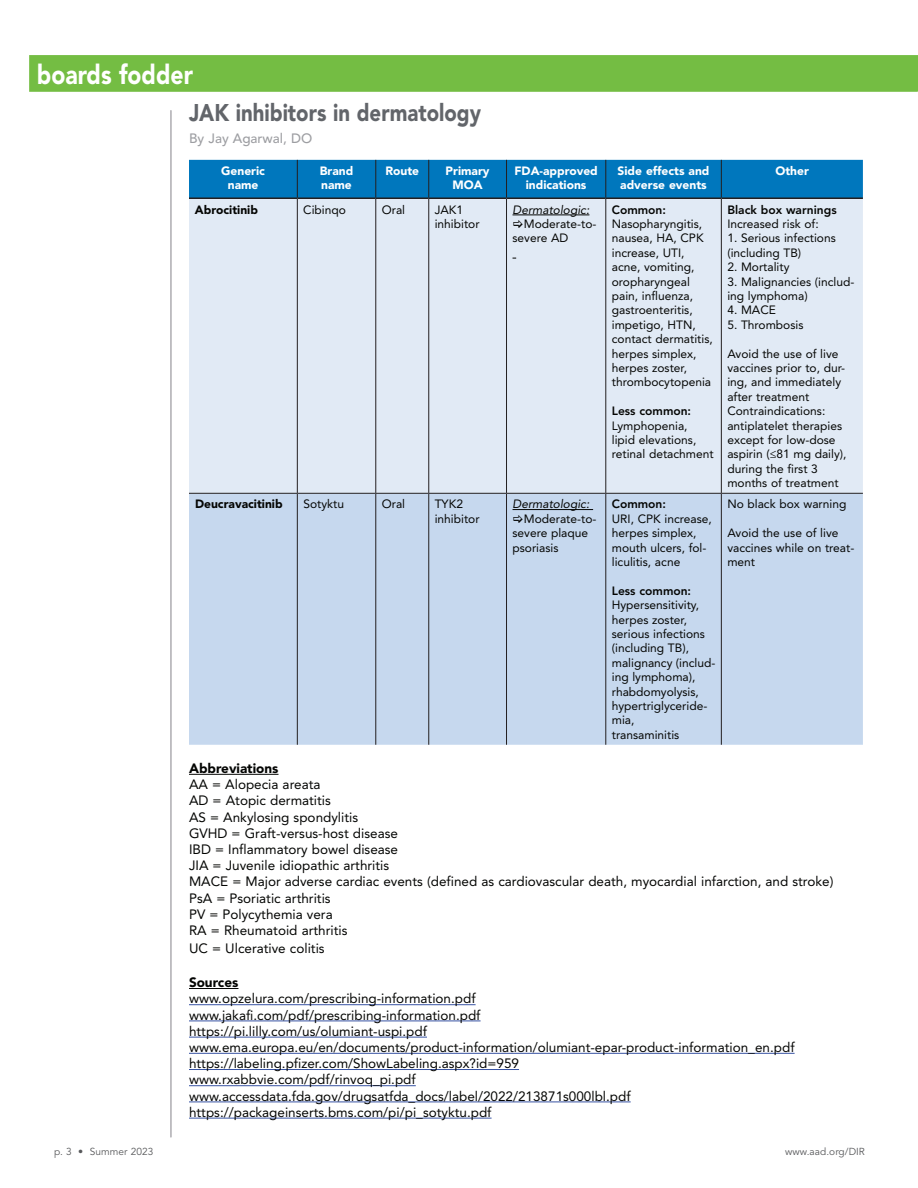
<style>
.page{position:relative;width:918px;height:1188px;background:#fff}
.page>*{position:absolute;margin:0;border:0;box-sizing:border-box;transform-origin:0 0}
.t1{font:900 27px "Avenir LT Std";color:#fff;scale:.85 1}
.t2{font:900 24px "Avenir LT Std";color:#62656a;scale:.85 1}
.t3{font:13.5px/16.2px "Avenir LT Std";color:#040503}
.t4{font:900 13.5px "Avenir LT Std";color:#040503}
.t5{font:500 13.5px "Avenir LT Std";color:#9d9ea2}
.t6{font:12px/14.4px "Avenir LT Std";color:#040503}
.t7{font:900 12px/14.4px "Avenir LT Std";color:#fff;text-align:center}
.t8{font:800 12px "Avenir LT Std";color:#040503}
.t9{font:900 12px "Avenir LT Std";color:#040503}
.t10{font:italic 12px "Avenir LT Std";color:#040503}
.t11{font:10.2px "Avenir LT Std";letter-spacing:.005em;color:#57585a}
</style>
<div class="page">
<hr style="left:170px;top:110px;width:2px;height:1027px;background:#bcbbbf">
<div style="left:29px;top:55px;width:889px;height:37px;background:#74bd43"></div>
<hr style="left:189px;top:774px;width:90px;height:1px;background:#040503">
<hr style="left:189px;top:988px;width:49px;height:1px;background:#040503">
<hr style="left:189px;top:1004px;width:287px;height:1px;background:#3853a3">
<hr style="left:189px;top:1021px;width:292px;height:1px;background:#3853a3">
<hr style="left:189px;top:1037px;width:238px;height:1px;background:#3853a3">
<hr style="left:189px;top:1053px;width:606px;height:1px;background:#3853a3">
<hr style="left:189px;top:1069px;width:330px;height:1px;background:#3853a3">
<hr style="left:189px;top:1085px;width:227px;height:1px;background:#3853a3">
<hr style="left:189px;top:1102px;width:442px;height:1px;background:#3853a3">
<hr style="left:189px;top:1118px;width:303px;height:1px;background:#3853a3">
<div style="left:189px;top:160px;width:674px;height:37px;background:#0077bd"></div>
<div style="left:189px;top:199px;width:674px;height:294px;background:#e1eaf5"></div>
<div style="left:189px;top:494px;width:674px;height:251px;background:#c6d8ee"></div>
<hr style="left:297px;top:160px;width:1px;height:37px;background:#231f20">
<hr style="left:375px;top:160px;width:1px;height:37px;background:#231f20">
<hr style="left:428px;top:160px;width:1px;height:37px;background:#231f20">
<hr style="left:506px;top:160px;width:1px;height:37px;background:#231f20">
<hr style="left:605px;top:160px;width:1px;height:37px;background:#231f20">
<hr style="left:721px;top:160px;width:1px;height:37px;background:#231f20">
<hr style="left:297px;top:199px;width:1px;height:294px;background:#231f20">
<hr style="left:375px;top:199px;width:1px;height:294px;background:#231f20">
<hr style="left:428px;top:199px;width:1px;height:294px;background:#231f20">
<hr style="left:506px;top:199px;width:1px;height:294px;background:#231f20">
<hr style="left:605px;top:199px;width:1px;height:294px;background:#231f20">
<hr style="left:721px;top:199px;width:1px;height:294px;background:#231f20">
<hr style="left:189px;top:493px;width:108px;height:1px;background:#231f20">
<hr style="left:297px;top:493px;width:79px;height:1px;background:#231f20">
<hr style="left:297px;top:494px;width:1px;height:251px;background:#231f20">
<hr style="left:376px;top:493px;width:53px;height:1px;background:#231f20">
<hr style="left:375px;top:494px;width:1px;height:251px;background:#231f20">
<hr style="left:429px;top:493px;width:78px;height:1px;background:#231f20">
<hr style="left:428px;top:494px;width:1px;height:251px;background:#231f20">
<hr style="left:507px;top:493px;width:99px;height:1px;background:#231f20">
<hr style="left:506px;top:494px;width:1px;height:251px;background:#231f20">
<hr style="left:606px;top:493px;width:115px;height:1px;background:#231f20">
<hr style="left:605px;top:494px;width:1px;height:251px;background:#231f20">
<hr style="left:721px;top:493px;width:142px;height:1px;background:#231f20">
<hr style="left:721px;top:494px;width:1px;height:251px;background:#231f20">
<hr style="left:189px;top:197px;width:108px;height:2px;background:#231f20">
<hr style="left:297px;top:197px;width:79px;height:2px;background:#231f20">
<hr style="left:376px;top:197px;width:53px;height:2px;background:#231f20">
<hr style="left:429px;top:197px;width:78px;height:2px;background:#231f20">
<hr style="left:507px;top:197px;width:99px;height:2px;background:#231f20">
<hr style="left:606px;top:197px;width:115px;height:2px;background:#231f20">
<hr style="left:721px;top:197px;width:142px;height:2px;background:#231f20">
<hr style="left:513px;top:215px;width:76px;height:1px;background:#040503">
<hr style="left:513px;top:509px;width:80px;height:1px;background:#040503">
<svg style="left:514px;top:220px;width:9px;height:8px"></svg>
<svg style="left:514px;top:515px;width:9px;height:8px"></svg>
<h1 class="t1" style="left:37px;top:58px;width:185px">boards fodder</h1>
<h2 class="t2" style="left:189px;top:98px;width:345px">JAK inhibitors in dermatology</h2>
<p class="t5" style="left:189px;top:131px;width:125px">By Jay Agarwal, DO</p>
<p class="t7" style="left:221px;top:163px;width:45px">Generic name</p>
<p class="t7" style="left:320px;top:163px;width:35px;text-align:left">Brand name</p>
<p class="t7" style="left:385px;top:163px;width:35px">Route</p>
<p class="t7" style="left:446px;top:163px;width:46px">Primary<br>MOA</p>
<p class="t7" style="left:514px;top:163px;width:85px">FDA-approved indications</p>
<p class="t7" style="left:618px;top:163px;width:93px;text-align:left">Side effects and adverse events</p>
<p class="t7" style="left:775px;top:163px;width:35px">Other</p>
<p class="t9" style="left:195px;top:202px;width:64px">Abrocitinib</p>
<p class="t6" style="left:303px;top:202px;width:44px">Cibinqo</p>
<p class="t6" style="left:382px;top:202px;width:25px">Oral</p>
<p class="t6" style="left:435px;top:202px;width:46px">JAK1 inhibitor</p>
<p class="t10" style="left:513px;top:203px;width:78px">Dermatologic:</p>
<p class="t8" style="left:727px;top:202px;width:111px">Black box warnings</p>
<p class="t6" style="left:727px;top:217px;width:93px">Increased risk of:</p>
<p class="t6" style="left:727px;top:231px;width:110px">1. Serious infections (including TB)</p>
<p class="t6" style="left:727px;top:260px;width:64px">2. Mortality</p>
<p class="t6" style="left:727px;top:274px;width:129px">3. Malignancies (includ&shy;ing lymphoma)</p>
<p class="t6" style="left:727px;top:303px;width:50px">4. MACE</p>
<p class="t6" style="left:727px;top:318px;width:78px">5. Thrombosis</p>
<p class="t6" style="left:727px;top:346px;width:121px">Avoid the use of live vaccines prior to, dur&shy;ing, and immediately after treatment<br>Contraindications: antiplatelet therapies except for low-dose aspirin (≤81 mg daily), during the first 3 months of treatment</p>
<p class="t8" style="left:612px;top:202px;width:56px">Common:</p>
<p class="t6" style="left:612px;top:217px;width:103px">Nasopharyngitis, nausea, HA, CPK increase, UTI, acne, vomiting, oropharyngeal pain, influenza, gastroenteritis, impetigo, HTN, contact dermatitis, herpes simplex, herpes zoster, thrombocytopenia</p>
<p class="t8" style="left:612px;top:404px;width:81px">Less common:</p>
<p class="t6" style="left:612px;top:418px;width:103px">Lymphopenia, lipid elevations, retinal detachment</p>
<p class="t6" style="left:513px;top:217px;width:86px;text-indent:11px">Moderate-to&shy;severe AD</p>
<p class="t9" style="left:195px;top:497px;width:89px">Deucravacitinib</p>
<p class="t6" style="left:303px;top:497px;width:42px">Sotyktu</p>
<p class="t6" style="left:382px;top:497px;width:25px">Oral</p>
<p class="t6" style="left:435px;top:497px;width:46px">TYK2 inhibitor</p>
<p class="t10" style="left:513px;top:497px;width:78px">Dermatologic:</p>
<p class="t6" style="left:513px;top:511px;width:86px;text-indent:11px">Moderate-to&shy;severe plaque psoriasis</p>
<p class="t8" style="left:612px;top:497px;width:56px">Common:</p>
<p class="t6" style="left:612px;top:511px;width:102px">URI, CPK increase, herpes simplex, mouth ulcers, fol&shy;liculitis, acne</p>
<p class="t8" style="left:612px;top:583px;width:81px">Less common:</p>
<p class="t6" style="left:612px;top:598px;width:105px">Hypersensitivity, herpes zoster, serious infections (including TB), malignancy (includ&shy;ing lymphoma), rhabdomyolysis, hypertriglyceride&shy;mia,<br>transaminitis</p>
<p class="t6" style="left:727px;top:497px;width:121px">No black box warning</p>
<p class="t6" style="left:727px;top:526px;width:129px">Avoid the use of live vaccines while on treat&shy;ment</p>
<p class="t4" style="left:189px;top:760px;width:91px">Abbreviations</p>
<p class="t3" style="left:189px;top:776px;width:646px">AA = Alopecia areata<br>AD = Atopic dermatitis<br>AS = Ankylosing spondylitis<br>GVHD = Graft-versus-host disease<br>IBD = Inflammatory bowel disease<br>JIA = Juvenile idiopathic arthritis<br>MACE = Major adverse cardiac events (defined as cardiovascular death, myocardial infarction, and stroke)<br>PsA = Psoriatic arthritis<br>PV = Polycythemia vera<br>RA = Rheumatoid arthritis</p>
<p class="t3" style="left:189px;top:940px;width:137px">UC = Ulcerative colitis</p>
<p class="t4" style="left:189px;top:974px;width:51px">Sources</p>
<p class="t3" style="left:189px;top:991px;width:607px">www.opzelura.com/prescribing-information.pdf<br>www.jakafi.com/pdf/prescribing-information.pdf<br>https://pi.lilly.com/us/olumiant-uspi.pdf www.ema.europa.eu/en/documents/product-information/olumiant-epar-product-information_en.pdf https://labeling.pfizer.com/ShowLabeling.aspx?id=959<br>www.rxabbvie.com/pdf/rinvoq_pi.pdf www.accessdata.fda.gov/drugsatfda_docs/label/2022/213871s000lbl.pdf https://packageinserts.bms.com/pi/pi_sotyktu.pdf</p>
<p class="t11" style="left:54px;top:1146px;width:101px">p. 3 • Summer 2023</p>
<p class="t11" style="left:785px;top:1146px;width:81px">www.aad.org/DIR</p>
</div>
